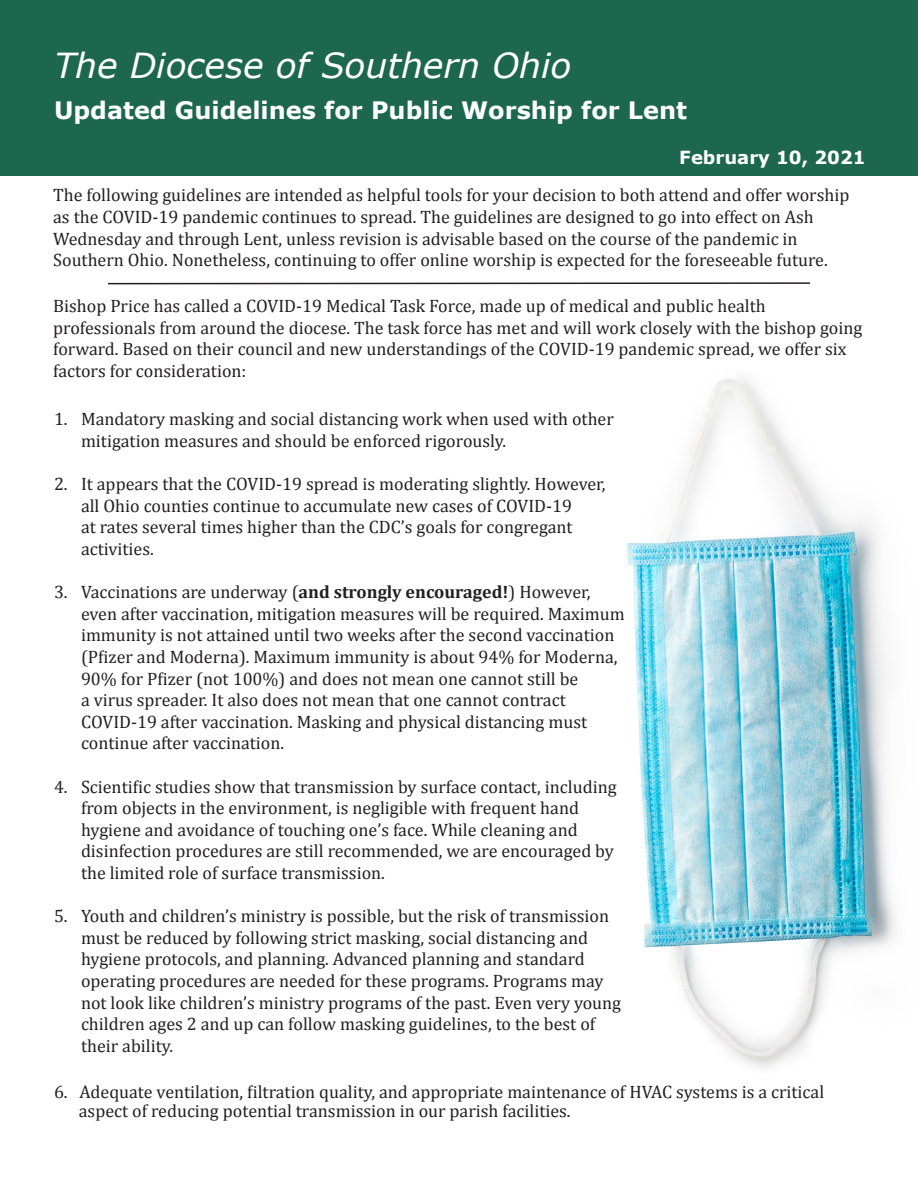
<style>
.page{position:relative;width:918px;height:1188px;background:#fff}
.page>*{position:absolute;margin:0;border:0;box-sizing:border-box;transform-origin:0 0}
.t1{font:italic 34.5px "Verdana";color:#fff}
.t2{font:700 24px "Verdana";color:#fff}
.t3{font:18px/21.6px "Cambria";color:#231f20}
.t4{font:700 18px "Verdana";color:#fff}
.s1{font-weight:700}
</style>
<div class="page">
<div style="left:0;top:0;width:918px;height:176px;background:#1d674f"></div>
<img style="left:627px;top:377px;width:268px;height:691px">
<svg style="left:108px;top:282px;width:702px;height:3px;background:#908e8f"></svg>
<p class="t1" style="left:54px;top:42px;width:519px">The Diocese of Southern Ohio</p>
<p class="t2" style="left:54px;top:94px;width:635px">Updated Guidelines for Public Worship for Lent</p>
<p class="t4" style="left:679px;top:145px;width:188px">February 10, 2021</p>
<p class="t3" style="left:53px;top:184px;width:798px">The following guidelines are intended as helpful tools for your decision to both attend and offer worship as the COVID-19 pandemic continues to spread. The guidelines are designed to go into effect on Ash Wednesday and through Lent, unless revision is advisable based on the course of the pandemic in Southern Ohio. Nonetheless, continuing to offer online worship is expected for the foreseeable future.</p>
<p class="t3" style="left:53px;top:295px;width:811px">Bishop Price has called a COVID-19 Medical Task Force, made up of medical and public health professionals from around the diocese. The task force has met and will work closely with the bishop going forward. Based on their council and new understandings of the COVID-19 pandemic spread, we offer six factors for consideration:</p>
<p class="t3" style="left:81px;top:408px;width:534px;text-indent:-27px">1. Mandatory masking and social distancing work when used with other mitigation measures and should be enforced rigorously.</p>
<p class="t3" style="left:81px;top:473px;width:526px;text-indent:-27px">2. It appears that the COVID-19 spread is moderating slightly. However, all Ohio counties continue to accumulate new cases of COVID-19<br>at rates several times higher than the CDC’s goals for congregant activities.</p>
<p class="t3" style="left:81px;top:581px;width:545px;text-indent:-27px">3. Vaccinations are underway (<span class="s1">and strongly encouraged!</span>) However, even after vaccination, mitigation measures will be required. Maximum immunity is not attained until two weeks after the second vaccination (Pfizer and Moderna). Maximum immunity is about 94% for Moderna, 90% for Pfizer (not 100%) and does not mean one cannot still be<br>a virus spreader. It also does not mean that one cannot contract COVID-19 after vaccination. Masking and physical distancing must continue after vaccination.</p>
<p class="t3" style="left:81px;top:776px;width:537px;text-indent:-27px">4. Scientific studies show that transmission by surface contact, including from objects in the environment, is negligible with frequent hand hygiene and avoidance of touching one’s face. While cleaning and disinfection procedures are still recommended, we are encouraged by the limited role of surface transmission.</p>
<p class="t3" style="left:81px;top:905px;width:542px;text-indent:-27px">5. Youth and children’s ministry is possible, but the risk of transmission must be reduced by following strict masking, social distancing and hygiene protocols, and planning. Advanced planning and standard operating procedures are needed for these programs. Programs may not look like children’s ministry programs of the past. Even very young children ages 2 and up can follow masking guidelines, to the best of their ability.</p>
<p class="t3" style="left:54px;top:1081px;width:772px">6. Adequate ventilation, filtration quality, and appropriate maintenance of HVAC systems is a critical</p>
<p class="t3" style="left:79px;top:1100px;width:493px">aspect of reducing potential transmission in our parish facilities.</p>
</div>
